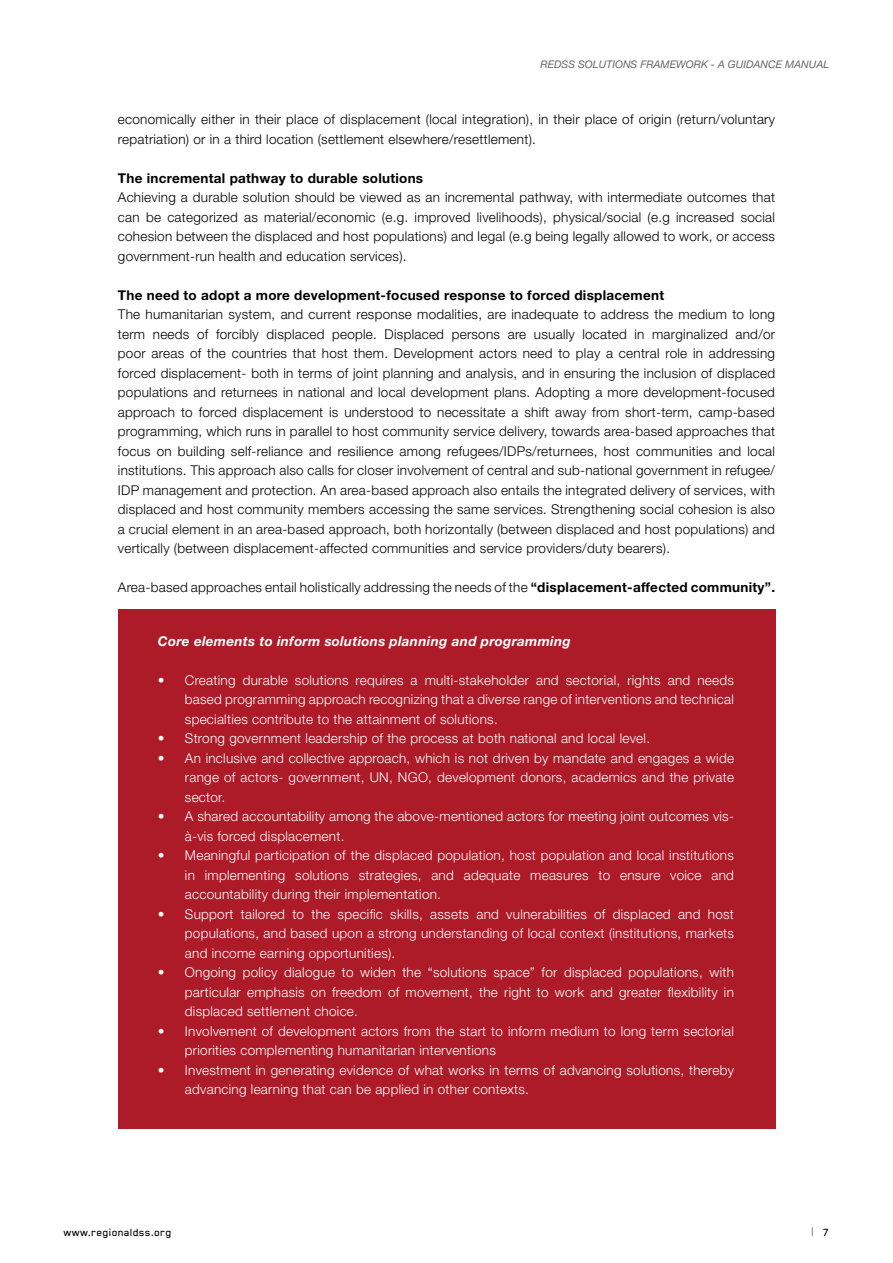
<style>
.page{position:relative;width:893px;height:1263px;background:#fff}
.page>*{position:absolute;margin:0;border:0;box-sizing:border-box;transform-origin:0 0}
.t1{font:300 13.5px/19.5px "Helvetica Neue LT Std";letter-spacing:.02em;color:#000;text-align:justify}
.t2{font:300 13.5px/19.5px "Helvetica Neue LT Std";letter-spacing:.02em;color:#fff;text-align:justify}
.t3{font:700 13.5px "Helvetica Neue LT Std";letter-spacing:.02em;color:#000}
.t4{font:italic 700 13.5px "Helvetica Neue LT Std";letter-spacing:.02em;color:#fff}
.t5{font:500 12px "Blender Pro";letter-spacing:.02em;color:#000}
.t6{font:100 condensed 12px "Helvetica Neue LT Std";color:#000}
.t7{font:italic 10.5px "Helvetica Neue LT Std";color:#636466}
.s1{font-weight:700}
.s2{font-family:"Blender Pro";font-weight:500;font-stretch:normal}
</style>
<div class="page">
<div style="left:118px;top:609px;width:657px;height:520px;background:#ad1a28"></div>
<p class="t7" style="left:541px;top:58px;width:290px">REDSS SOLUTIONS FRAMEWORK - A GUIDANCE MANUAL</p>
<p class="t1" style="left:118px;top:110px;width:659px">economically either in their place of displacement (local integration), in their place of origin (return/voluntary repatriation) or in a third location (settlement elsewhere/resettlement).</p>
<p class="t3" style="left:118px;top:170px;width:307px">The incremental pathway to durable solutions</p>
<p class="t1" style="left:118px;top:188px;width:659px">Achieving a durable solution should be viewed as an incremental pathway, with intermediate outcomes that can be categorized as material/economic (e.g. improved livelihoods), physical/social (e.g increased social cohesion between the displaced and host populations) and legal (e.g being legally allowed to work, or access government-run health and education services).</p>
<p class="t3" style="left:118px;top:287px;width:548px">The need to adopt a more development-focused response to forced displacement</p>
<p class="t1" style="left:118px;top:305px;width:659px">The humanitarian system, and current response modalities, are inadequate to address the medium to long term needs of forcibly displaced people. Displaced persons are usually located in marginalized and/or poor areas of the countries that host them. Development actors need to play a central role in addressing forced displacement- both in terms of joint planning and analysis, and in ensuring the inclusion of displaced populations and returnees in national and local development plans. Adopting a more development-focused approach to forced displacement is understood to necessitate a shift away from short-term, camp-based programming, which runs in parallel to host community service delivery, towards area-based approaches that focus on building self-reliance and resilience among refugees/IDPs/returnees, host communities and local institutions. This approach also calls for closer involvement of central and sub-national government in refugee/ IDP management and protection. An area-based approach also entails the integrated delivery of services, with displaced and host community members accessing the same services. Strengthening social cohesion is also a crucial element in an area-based approach, both horizontally (between displaced and host populations) and vertically (between displacement-affected communities and service providers/duty bearers).</p>
<p class="t1" style="left:118px;top:578px;width:659px">Area-based approaches entail holistically addressing the needs of the <span class="s1">“displacement-affected community”.</span></p>
<p class="t4" style="left:158px;top:632px;width:414px">Core elements to inform solutions planning and programming</p>
<p class="t2" style="left:185px;top:670px;width:551px;text-indent:-27px">• Creating durable solutions requires a multi-stakeholder and sectorial, rights and needs based programming approach recognizing that a diverse range of interventions and technical specialties contribute to the attainment of solutions.</p>
<p class="t2" style="left:158px;top:728px;width:494px">• Strong government leadership of the process at both national and local level.</p>
<p class="t2" style="left:185px;top:748px;width:551px;text-indent:-27px">• An inclusive and collective approach, which is not driven by mandate and engages a wide range of actors- government, UN, NGO, development donors, academics and the private sector.</p>
<p class="t2" style="left:185px;top:806px;width:551px;text-indent:-27px">• A shared accountability among the above-mentioned actors for meeting joint outcomes vis&shy;à-vis forced displacement.</p>
<p class="t2" style="left:185px;top:845px;width:551px;text-indent:-27px">• Meaningful participation of the displaced population, host population and local institutions in implementing solutions strategies, and adequate measures to ensure voice and accountability during their implementation.</p>
<p class="t2" style="left:185px;top:904px;width:551px;text-indent:-27px">• Support tailored to the specific skills, assets and vulnerabilities of displaced and host populations, and based upon a strong understanding of local context (institutions, markets and income earning opportunities).</p>
<p class="t2" style="left:185px;top:962px;width:551px;text-indent:-27px">• Ongoing policy dialogue to widen the “solutions space” for displaced populations, with particular emphasis on freedom of movement, the right to work and greater flexibility in displaced settlement choice.</p>
<p class="t2" style="left:185px;top:1021px;width:551px;text-indent:-27px">• Involvement of development actors from the start to inform medium to long term sectorial priorities complementing humanitarian interventions</p>
<p class="t2" style="left:185px;top:1060px;width:551px;text-indent:-27px">• Investment in generating evidence of what works in terms of advancing solutions, thereby advancing learning that can be applied in other contexts.</p>
<p class="t5" style="left:64px;top:1226px;width:110px">www.regionaldss.org</p>
<p class="t6" style="left:811px;top:1225px;width:20px">| <span class="s2">7</span></p>
</div>
